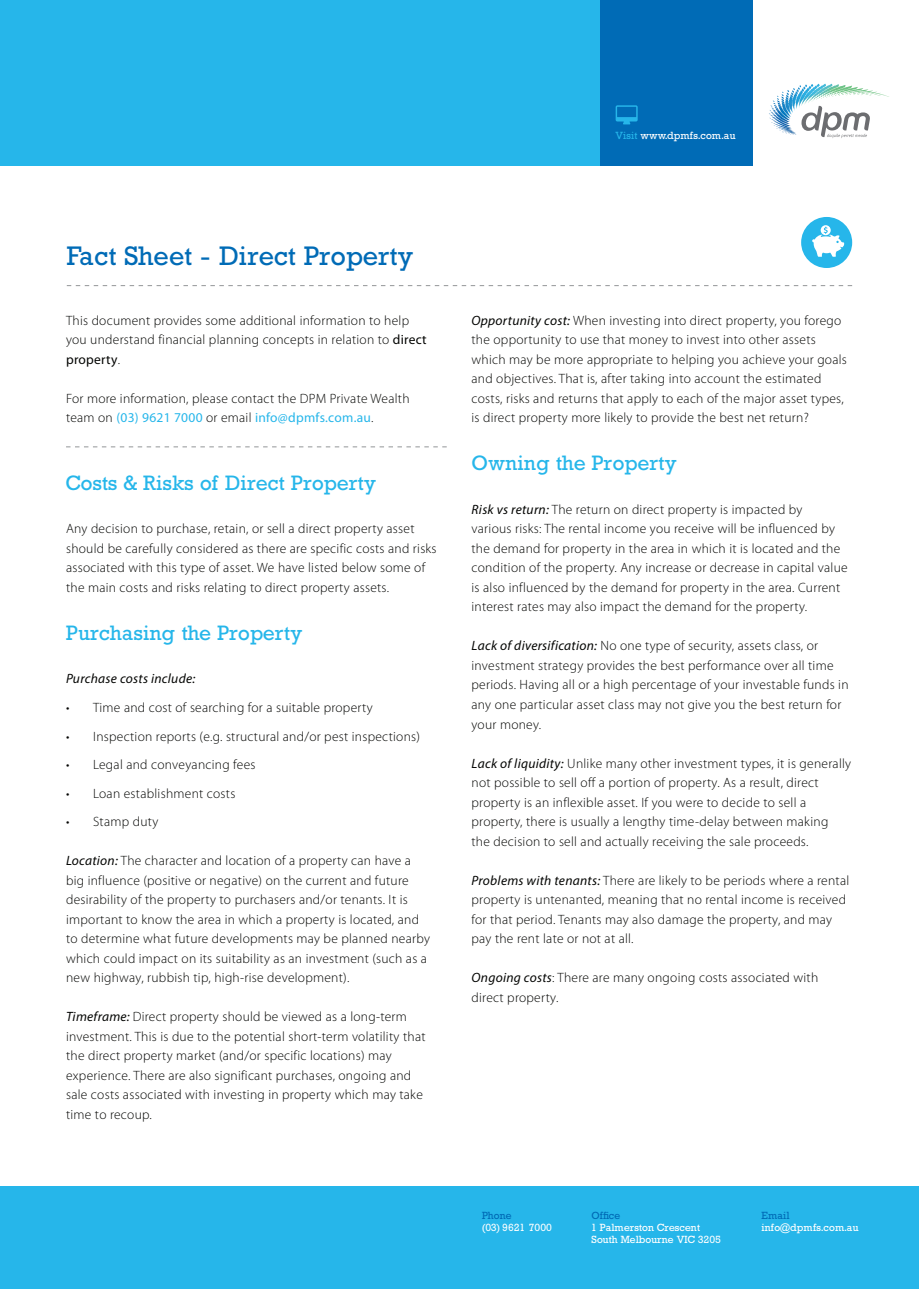
<style>
.page{position:relative;width:919px;height:1289px;background:#fff}
.page>*{position:absolute;margin:0;border:0;box-sizing:border-box;transform-origin:0 0}
.t1{font:27px "Astute S Si";letter-spacing:.01em;color:#006bb6}
.t2{font:21px "Astute S Si";letter-spacing:.01em;color:#26b6ea}
.t3{font:300 13.5px/19.5px "Myriad Pro";letter-spacing:.02em;color:#040503}
.t4{font:13.5px "Myriad Pro";letter-spacing:.02em;color:#26b6ea}
.t5{font:italic 13.5px "Myriad Pro";letter-spacing:.02em;color:#040503}
.t6{font:10.5px/12px "Astute S Si";letter-spacing:.01em;color:#fff}
.t7{font:10.5px/12px "Astute S Si";letter-spacing:.06em;color:#fff}
.t8{font:10.5px "Astute S Si";letter-spacing:.01em;color:#006bb6}
.s1{color:#26b6ea}
.s2{font-weight:400}
.s3{font-weight:300;color:#040503}
.s4{font-weight:400;font-style:italic}
.s5{color:#006bb6}
</style>
<div class="page">
<svg style="left:67px;top:285px;width:785px;height:1px"></svg>
<div style="left:801px;top:217px;width:51px;height:51px;background:#26b6ea;border-radius:50%"></div>
<svg style="left:66px;top:446px;width:380px;height:1px"></svg>
<svg style="left:812px;top:225px;width:32px;height:32px"></svg>
<div style="left:0;top:1186px;width:918px;height:102px;background:#26b6ea"></div>
<svg style="left:801px;top:106px;width:68px;height:32px"></svg>
<svg style="left:807px;top:84px;width:24px;height:15px"></svg>
<div style="left:600px;top:0;width:153px;height:166px;background:#006bb6"></div>
<div style="left:0;top:0;width:600px;height:166px;background:#26b6ea"></div>
<svg style="left:615px;top:105px;width:22px;height:19px"></svg>
<p class="t6" style="left:615px;top:129px;width:121px"><span class="s1">Visit</span> www.dpmfs.com.au</p>
<p class="t1" style="left:67px;top:240px;width:348px">Fact Sheet - Direct Property</p>
<p class="t3" style="left:66px;top:311px;width:362px">This document provides some additional information to help you understand financial planning concepts in relation to <span class="s2">direct property</span>.</p>
<p class="t3" style="left:66px;top:389px;width:345px">For more information, please contact the DPM Private Wealth</p>
<p class="t4" style="left:66px;top:410px;width:309px"><span class="s3">team on</span> (03) 9621 7000 <span class="s3">or email</span> info@dpmfs.com.au<span class="s3">.</span></p>
<p class="t2" style="left:66px;top:470px;width:312px">Costs &amp; Risks of Direct Property</p>
<p class="t3" style="left:66px;top:519px;width:372px">Any decision to purchase, retain, or sell a direct property asset should be carefully considered as there are specific costs and risks associated with this type of asset. We have listed below some of</p>
<p class="t3" style="left:66px;top:578px;width:324px">the main costs and risks relating to direct property assets.</p>
<p class="t2" style="left:66px;top:620px;width:238px">Purchasing the Property</p>
<p class="t5" style="left:66px;top:670px;width:131px">Purchase costs include:</p>
<p class="t3" style="left:66px;top:698px;width:308px">• Time and cost of searching for a suitable property</p>
<p class="t3" style="left:66px;top:726px;width:355px">• Inspection reports (e.g. structural and/or pest inspections)</p>
<p class="t3" style="left:66px;top:755px;width:191px">• Legal and conveyancing fees</p>
<p class="t3" style="left:66px;top:783px;width:171px">• Loan establishment costs</p>
<p class="t3" style="left:66px;top:812px;width:94px">• Stamp duty</p>
<p class="t3" style="left:66px;top:851px;width:346px"><span class="s4">Location:</span> The character and location of a property can have a</p>
<p class="t3" style="left:66px;top:870px;width:344px">big influence (positive or negative) on the current and future</p>
<p class="t3" style="left:66px;top:890px;width:365px">desirability of the property to purchasers and/or tenants. It is important to know the area in which a property is located, and to determine what future developments may be planned nearby which could impact on its suitability as an investment (such as a new highway, rubbish tip, high-rise development).</p>
<p class="t3" style="left:66px;top:1007px;width:361px"><span class="s4">Timeframe:</span> Direct property should be viewed as a long-term investment. This is due to the potential short-term volatility that</p>
<p class="t3" style="left:66px;top:1046px;width:347px">the direct property market (and/or specific locations) may experience. There are also significant purchases, ongoing and</p>
<p class="t3" style="left:66px;top:1085px;width:358px">sale costs associated with investing in property which may take time to recoup.</p>
<p class="t3" style="left:471px;top:311px;width:377px"><span class="s4">Opportunity cost:</span> When investing into direct property, you forego the opportunity to use that money to invest into other assets which may be more appropriate to helping you achieve your goals and objectives. That is, after taking into account the estimated costs, risks and returns that apply to each of the major asset types, is direct property more likely to provide the best net return?</p>
<p class="t2" style="left:471px;top:451px;width:207px">Owning the Property</p>
<p class="t3" style="left:471px;top:500px;width:332px"><span class="s4">Risk vs return:</span> The return on direct property is impacted by</p>
<p class="t3" style="left:471px;top:519px;width:378px">various risks: The rental income you receive will be influenced by the demand for property in the area in which it is located and the condition of the property. Any increase or decrease in capital value is also influenced by the demand for property in the area. Current interest rates may also impact the demand for the property.</p>
<p class="t3" style="left:471px;top:636px;width:378px"><span class="s4">Lack of diversification:</span> No one type of security, assets class, or investment strategy provides the best performance over all time periods. Having all or a high percentage of your investable funds in any one particular asset class may not give you the best return for your money.</p>
<p class="t3" style="left:471px;top:753px;width:381px"><span class="s4">Lack of liquidity:</span> Unlike many other investment types, it is generally not possible to sell off a portion of property. As a result, direct property is an inflexible asset. If you were to decide to sell a property, there is usually a lengthy time-delay between making</p>
<p class="t3" style="left:471px;top:831px;width:338px">the decision to sell and actually receiving the sale proceeds.</p>
<p class="t3" style="left:471px;top:870px;width:379px"><span class="s4">Problems with tenants:</span> There are likely to be periods where a rental property is untenanted, meaning that no rental income is received for that period. Tenants may also damage the property, and may pay the rent late or not at all.</p>
<p class="t3" style="left:471px;top:968px;width:348px"><span class="s4">Ongoing costs</span>: There are many ongoing costs associated with</p>
<p class="t3" style="left:471px;top:987px;width:88px">direct property.</p>
<p class="t7" style="left:482px;top:1208px;width:71px"><span class="s5">Phone<br></span>(03) 9621 7000</p>
<p class="t6" style="left:591px;top:1208px;width:110px"><span class="s5">Office<br></span>1 Palmerston Crescent</p>
<p class="t6" style="left:591px;top:1232px;width:130px">South Melbourne VIC 3205</p>
<p class="t8" style="left:761px;top:1208px;width:30px">Email</p>
<p class="t6" style="left:761px;top:1220px;width:98px">info@dpmfs.com.au</p>
</div>
